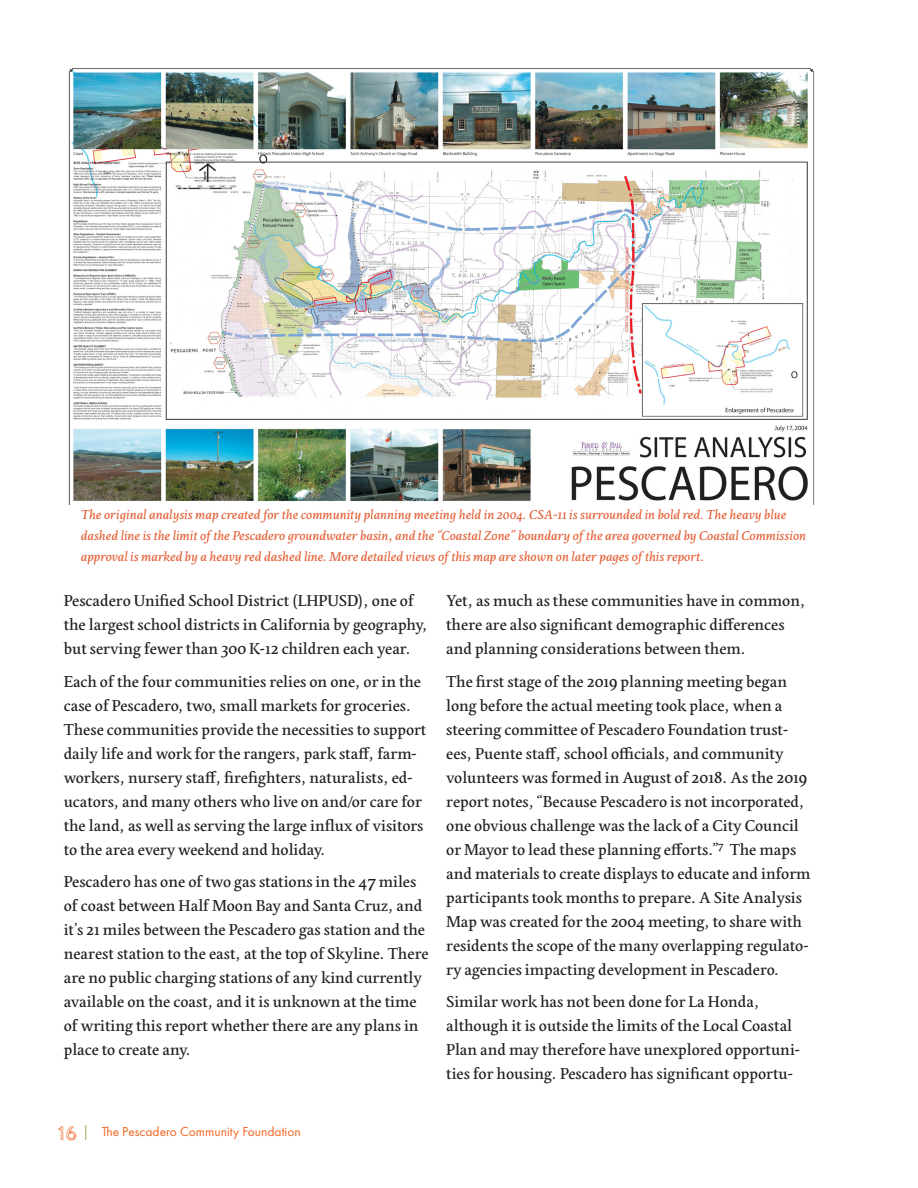
<style>
.page{position:relative;width:918px;height:1188px;background:#fff}
.page>*{position:absolute;margin:0;border:0;box-sizing:border-box;transform-origin:0 0}
.t1{font:21px "Cabin Sketch";color:#f36623}
.t2{font:16.5px/24px "Edita";color:#231f20}
.t3{font:italic 13.5px/21px "Edita";color:#e35c31}
.t4{font:13.5px "Futura PT";color:#f36623}
</style>
<div class="page">
<svg style="left:85px;top:1125px;width:1px;height:15px"></svg>
<img style="left:68px;top:68px;width:747px;height:436px">
<p class="t3" style="left:81px;top:505px;width:727px">The original analysis map created for the community planning meeting held in 2004. CSA-11 is surrounded in bold red. The heavy blue dashed line is the limit of the Pescadero groundwater basin, and the “Coastal Zone” boundary of the area governed by Coastal Commission approval is marked by a heavy red dashed line. More detailed views of this map are shown on later pages of this report.</p>
<p class="t2" style="left:64px;top:589px;width:365px">Pescadero Unified School District (LHPUSD), one of the largest school districts in California by geography, but serving fewer than 300 K-12 children each year.</p>
<p class="t2" style="left:64px;top:670px;width:364px">Each of the four communities relies on one, or in the case of Pescadero, two, small markets for groceries.<br>These communities provide the necessities to support daily life and work for the rangers, park staff, farm&shy;workers, nursery staff, firefighters, naturalists, ed&shy;ucators, and many others who live on and/or care for the land, as well as serving the large influx of visitors to the area every weekend and holiday.</p>
<p class="t2" style="left:64px;top:870px;width:366px">Pescadero has one of two gas stations in the 47 miles of coast between Half Moon Bay and Santa Cruz, and it’s 21 miles between the Pescadero gas station and the nearest station to the east, at the top of Skyline. There are no public charging stations of any kind currently available on the coast, and it is unknown at the time of writing this report whether there are any plans in place to create any.</p>
<p class="t2" style="left:446px;top:589px;width:361px">Yet, as much as these communities have in common, there are also significant demographic differences and planning considerations between them.</p>
<p class="t2" style="left:446px;top:670px;width:366px">The first stage of the 2019 planning meeting began long before the actual meeting took place, when a steering committee of Pescadero Foundation trust&shy;ees, Puente staff, school officials, and community volunteers was formed in August of 2018. As the 2019 report notes, “Because Pescadero is not incorporated, one obvious challenge was the lack of a City Council or Mayor to lead these planning efforts.”<sup>7</sup> The maps and materials to create displays to educate and inform participants took months to prepare. A Site Analysis Map was created for the 2004 meeting, to share with residents the scope of the many overlapping regulato&shy;ry agencies impacting development in Pescadero.</p>
<p class="t2" style="left:446px;top:990px;width:355px">Similar work has not been done for La Honda, although it is outside the limits of the Local Coastal Plan and may therefore have unexplored opportuni&shy;ties for housing. Pescadero has significant opportu-</p>
<p class="t1" style="left:58px;top:1122px;width:21px">16</p>
<p class="t4" style="left:102px;top:1124px;width:201px">The Pescadero Community Foundation</p>
</div>
